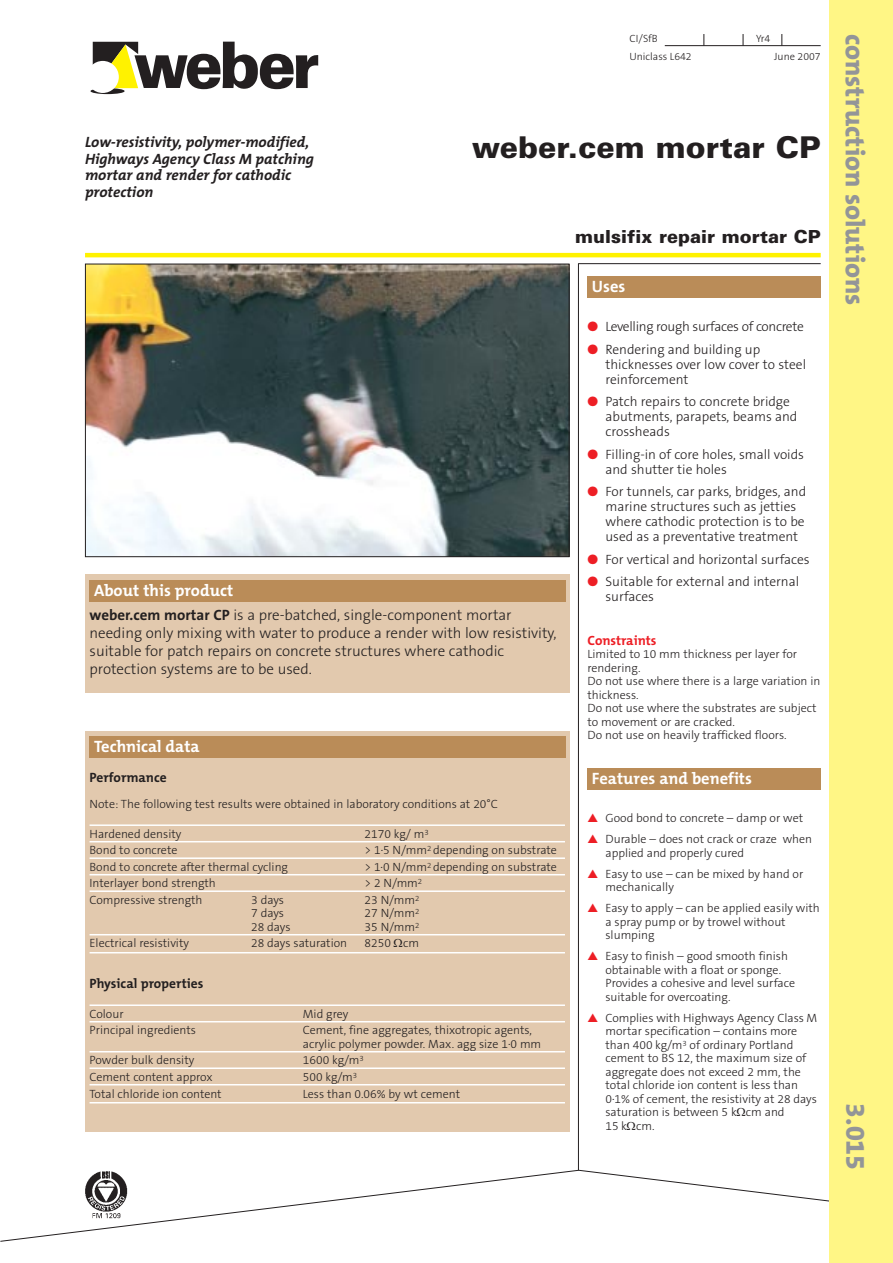
<style>
.page{position:relative;width:893px;height:1263px;background:#fff}
.page>*{position:absolute;margin:0;border:0;box-sizing:border-box;transform-origin:0 0}
.t1{font:900 30px "Univers";color:#231f20}
.t2{font:800 27px "The Mix B8";color:#939598}
.t3{font:900 18px "Univers";color:#231f20}
.t4{font:700 16.5px "The Mix B7";color:#fff}
.t5{font:300 15px/18px "The Sans B3";color:#231f20}
.t6{font:italic 700 15px/16.5px "The Mix B7";color:#231f20}
.t7{font:300 13.5px/15px "The Sans B3";color:#231f20}
.t8{font:300 13.5px "The Sans B3";letter-spacing:-.02em;color:#231f20}
.t9{font:700 13.5px "The Mix B7";color:#231f20}
.t10{font:700 13.5px "The Mix B7";color:#ed1e25}
.t11{font:300 12px/13.5px "The Sans B3";color:#231f20}
.t12{font:300 10.5px "The Sans B3";color:#231f20}
.s1{font-family:"The Sans B7";font-weight:700}
.s2{color:#ed1e25}
</style>
<div class="page">
<svg style="left:0;top:1169px;width:829px;height:73px"></svg>
<div style="left:829px;top:0;width:64px;height:1263px;background:#fff685"></div>
<hr style="left:85px;top:253px;width:736px;height:4px;background:#fff200">
<img style="left:85px;top:1169px;width:43px;height:50px">
<hr style="left:578px;top:263px;width:243px;height:1px;background:#231f20">
<hr style="left:578px;top:264px;width:1px;height:906px;background:#231f20">
<div style="left:587px;top:277px;width:234px;height:21px;background:#ba8c58"></div>
<div style="left:587px;top:769px;width:234px;height:21px;background:#ba8c58"></div>
<img style="left:87px;top:266px;width:480px;height:289px">
<div style="left:85px;top:264px;width:484px;height:293px;border:1px solid #231f20"></div>
<div style="left:85px;top:574px;width:484px;height:118px;background:#e2c9ae"></div>
<div style="left:90px;top:580px;width:475px;height:22px;background:#ba8c58"></div>
<div style="left:85px;top:731px;width:484px;height:400px;background:#e2c9ae"></div>
<hr style="left:90px;top:824px;width:475px;height:2px;background:#fff">
<hr style="left:90px;top:841px;width:475px;height:1px;background:#fff">
<hr style="left:90px;top:857px;width:475px;height:2px;background:#fff">
<hr style="left:90px;top:874px;width:475px;height:1px;background:#fff">
<hr style="left:90px;top:890px;width:475px;height:2px;background:#fff">
<hr style="left:90px;top:934px;width:475px;height:1px;background:#fff">
<hr style="left:90px;top:952px;width:475px;height:1px;background:#fff">
<hr style="left:90px;top:1004px;width:475px;height:2px;background:#fff">
<hr style="left:90px;top:1021px;width:475px;height:1px;background:#fff">
<hr style="left:90px;top:1051px;width:475px;height:1px;background:#fff">
<hr style="left:90px;top:1067px;width:475px;height:2px;background:#fff">
<hr style="left:90px;top:1084px;width:475px;height:1px;background:#fff">
<hr style="left:90px;top:1102px;width:475px;height:1px;background:#fff">
<div style="left:90px;top:736px;width:475px;height:21px;background:#ba8c58"></div>
<hr style="left:665px;top:45px;width:156px;height:1px;background:#231f20">
<svg style="left:743px;top:34px;width:1px;height:12px"></svg>
<svg style="left:781px;top:34px;width:1px;height:12px"></svg>
<svg style="left:703px;top:34px;width:1px;height:12px"></svg>
<svg style="left:93px;top:42px;width:225px;height:47px"></svg>
<svg style="left:91px;top:88px;width:34px;height:6px"></svg>
<div style="left:87px;top:61px;width:32px;height:32px;background:#fff;border-radius:50%"></div>
<p class="t12" style="left:629px;top:34px;width:30px">CI/SfB</p>
<p class="t12" style="left:756px;top:34px;width:16px">Yr4</p>
<p class="t12" style="left:629px;top:53px;width:64px">Uniclass L642</p>
<p class="t12" style="left:774px;top:53px;width:48px">June 2007</p>
<p class="t6" style="left:85px;top:135px;width:230px">Low-resistivity, polymer-modified,<br>Highways Agency Class M patching mortar and render for cathodic protection</p>
<h1 class="t1" style="left:472px;top:136px;width:350px">weber.cem mortar CP</h1>
<h3 class="t3" style="left:575px;top:230px;width:247px">mulsifix repair mortar CP</h3>
<h3 class="t4" style="left:94px;top:584px;width:141px">About this product</h3>
<p class="t5" style="left:90px;top:608px;width:469px"><span class="s1">weber.cem mortar CP</span> is a pre-batched, single-component mortar needing only mixing with water to produce a render with low resistivity, suitable for patch repairs on concrete structures where cathodic protection systems are to be used.</p>
<h3 class="t4" style="left:94px;top:740px;width:107px">Technical data</h3>
<p class="t9" style="left:90px;top:773px;width:79px">Performance</p>
<p class="t11" style="left:90px;top:798px;width:410px">Note: The following test results were obtained in laboratory conditions at 20°C</p>
<p class="t11" style="left:90px;top:828px;width:93px">Hardened density</p>
<p class="t11" style="left:365px;top:828px;width:66px">2170 kg/ m<sup>3</sup></p>
<p class="t11" style="left:90px;top:845px;width:89px">Bond to concrete</p>
<p class="t11" style="left:365px;top:845px;width:194px">&gt; 1·5 N/mm<sup>2</sup> depending on substrate</p>
<p class="t11" style="left:90px;top:861px;width:200px">Bond to concrete after thermal cycling</p>
<p class="t11" style="left:365px;top:861px;width:194px">&gt; 1·0 N/mm<sup>2</sup> depending on substrate</p>
<p class="t11" style="left:90px;top:878px;width:128px">Interlayer bond strength</p>
<p class="t11" style="left:365px;top:878px;width:59px">&gt; 2 N/mm<sup>2</sup></p>
<p class="t11" style="left:90px;top:894px;width:115px">Compressive strength</p>
<p class="t11" style="left:251px;top:894px;width:34px">3 days</p>
<p class="t11" style="left:365px;top:894px;width:56px">23 N/mm<sup>2</sup></p>
<p class="t11" style="left:251px;top:908px;width:34px">7 days</p>
<p class="t11" style="left:365px;top:908px;width:56px">27 N/mm<sup>2</sup></p>
<p class="t11" style="left:251px;top:921px;width:41px">28 days</p>
<p class="t11" style="left:365px;top:921px;width:56px">35 N/mm<sup>2</sup></p>
<p class="t11" style="left:90px;top:938px;width:101px">Electrical resistivity</p>
<p class="t11" style="left:251px;top:938px;width:97px">28 days saturation</p>
<p class="t11" style="left:365px;top:938px;width:56px">8250 cm</p>
<p class="t9" style="left:90px;top:978px;width:115px">Physical properties</p>
<p class="t11" style="left:90px;top:1008px;width:36px">Colour</p>
<p class="t11" style="left:303px;top:1008px;width:47px">Mid grey</p>
<p class="t11" style="left:90px;top:1025px;width:108px">Principal ingredients</p>
<p class="t11" style="left:303px;top:1025px;width:240px">Cement, fine aggregates, thixotropic agents, acrylic polymer powder. Max. agg size 1·0 mm</p>
<p class="t11" style="left:90px;top:1055px;width:106px">Powder bulk density</p>
<p class="t11" style="left:303px;top:1055px;width:62px">1600 kg/m<sup>3</sup></p>
<p class="t11" style="left:90px;top:1071px;width:125px">Cement content approx</p>
<p class="t11" style="left:303px;top:1071px;width:56px">500 kg/m<sup>3</sup></p>
<p class="t11" style="left:90px;top:1088px;width:134px">Total chloride ion content</p>
<p class="t11" style="left:303px;top:1088px;width:159px">Less than 0.06% by wt cement</p>
<h3 class="t4" style="left:592px;top:280px;width:35px">Uses</h3>
<p class="t8" style="left:587px;top:322px;width:218px"><span class="s2">●</span> Levelling rough surfaces of concrete</p>
<p class="t7" style="left:605px;top:343px;width:202px;text-indent:-18px"><span class="s2">●</span> Rendering and building up thicknesses over low cover to steel reinforcement</p>
<p class="t7" style="left:605px;top:395px;width:193px;text-indent:-18px"><span class="s2">●</span> Patch repairs to concrete bridge abutments, parapets, beams and crossheads</p>
<p class="t7" style="left:605px;top:448px;width:200px;text-indent:-18px"><span class="s2">●</span> Filling-in of core holes, small voids and shutter tie holes</p>
<p class="t7" style="left:605px;top:485px;width:202px;text-indent:-18px"><span class="s2">●</span> For tunnels, car parks, bridges, and marine structures such as jetties where cathodic protection is to be used as a preventative treatment</p>
<p class="t7" style="left:587px;top:553px;width:224px"><span class="s2">●</span> For vertical and horizontal surfaces</p>
<p class="t7" style="left:605px;top:575px;width:195px;text-indent:-18px"><span class="s2">●</span> Suitable for external and internal surfaces</p>
<p class="t10" style="left:587px;top:635px;width:71px">Constraints</p>
<p class="t11" style="left:587px;top:649px;width:234px">Limited to 10 mm thickness per layer for rendering.<br>Do not use where there is a large variation in thickness.<br>Do not use where the substrates are subject to movement or are cracked.<br>Do not use on heavily trafficked floors.</p>
<h3 class="t4" style="left:592px;top:772px;width:161px">Features and benefits</h3>
<p class="t11" style="left:587px;top:812px;width:217px"><span class="s2">▲</span> Good bond to concrete – damp or wet</p>
<p class="t11" style="left:605px;top:833px;width:208px;text-indent:-18px"><span class="s2">▲</span> Durable – does not crack or craze when applied and properly cured</p>
<p class="t11" style="left:605px;top:868px;width:199px;text-indent:-18px"><span class="s2">▲</span> Easy to use – can be mixed by hand or mechanically</p>
<p class="t11" style="left:605px;top:902px;width:216px;text-indent:-18px"><span class="s2">▲</span> Easy to apply – can be applied easily with a spray pump or by trowel without slumping</p>
<p class="t11" style="left:605px;top:950px;width:191px;text-indent:-18px"><span class="s2">▲</span> Easy to finish – good smooth finish obtainable with a float or sponge.<br>Provides a cohesive and level surface suitable for overcoating.</p>
<p class="t11" style="left:605px;top:1012px;width:213px;text-indent:-18px"><span class="s2">▲</span> Complies with Highways Agency Class M mortar specification – contains more than 400 kg/m<sup>3</sup> of ordinary Portland cement to BS 12, the maximum size of aggregate does not exceed 2 mm, the total chloride ion content is less than 0·1% of cement, the resistivity at 28 days saturation is between 5 k cm and<br>15 k cm.</p>
<h2 class="t2" style="left:865px;top:34px;width:273px;rotate:90deg">construction solutions</h2>
<h2 class="t2" style="left:865px;top:1103px;width:68px;rotate:90deg">3.015</h2>
</div>
